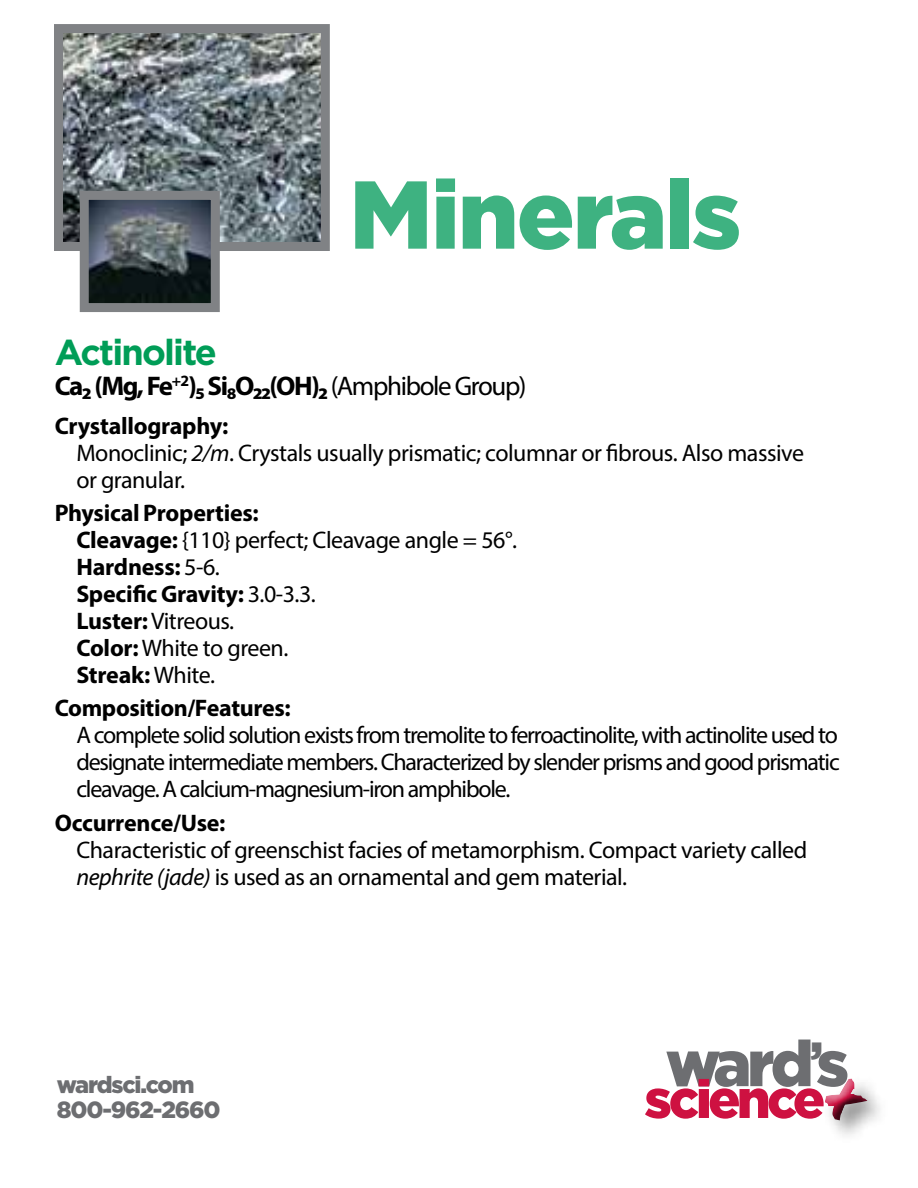
<style>
.page{position:relative;width:918px;height:1188px;background:#fff}
.page>*{position:absolute;margin:0;border:0;box-sizing:border-box;transform-origin:0 0}
.t1{font:900 96px "Gotham";letter-spacing:-.02em;color:#3eb281}
.t2{font:90.6px "Flood Std";color:#ce1141}
.t3{font:900 63.9px "Gotham";color:#6d6e71}
.t4{font:900 53.4px "Gotham";letter-spacing:-.07em;color:#ce1141}
.t5{font:700 36px "Gotham";letter-spacing:-.05em;color:#009d57}
.t6{font:700 27px "Myriad Pro";letter-spacing:-.05em;color:#000}
.t7{font:24px/27px "Myriad Pro";letter-spacing:-.02em;color:#000}
.t8{font:700 24px/27px "Myriad Pro";letter-spacing:-.01em;color:#000}
.t9{font:900 23.4px/25.5px "Gotham";letter-spacing:-.05em;color:#6d6e71}
.s1{font-weight:400}
.s2{font-weight:700}
.s3{font-style:italic}
</style>
<div class="page">
<div style="left:809px;top:1066px;width:79px;height:76px;background:#000;opacity:.7"></div>
<img style="left:64px;top:34px;width:256px;height:207px">
<div style="left:54px;top:24px;width:276px;height:227px;border:9px solid #808285"></div>
<img style="left:90px;top:201px;width:120px;height:101px">
<div style="left:80px;top:191px;width:140px;height:121px;border:9px solid #808285"></div>
<h1 class="t1" style="left:349px;top:159px;width:394px">Minerals</h1>
<h3 class="t5" style="left:55px;top:332px;width:164px">Actinolite</h3>
<p class="t6" style="left:55px;top:369px;width:473px">Ca2 (Mg, Fe<sup>+2</sup>)5 Si8O22(OH)2<span class="s1">(Amphibole Group)</span></p>
<p class="t7" style="left:76px;top:412px;width:729px;text-indent:-22px"><span class="s2">Crystallography:<br></span>Monoclinic; <span class="s3">2/m</span>. Crystals usually prismatic; columnar or fibrous. Also massive or granular.</p>
<p class="t8" style="left:76px;top:499px;width:442px;text-indent:-22px">Physical Properties:<br>Cleavage: <span class="s1">{110} perfect; Cleavage angle = 56°.<br></span>Hardness: <span class="s1">5-6.<br></span>Specific Gravity: <span class="s1">3.0-3.3.<br></span>Luster: <span class="s1">Vitreous.<br></span>Color: <span class="s1">White to green.<br></span>Streak: <span class="s1">White.</span></p>
<p class="t8" style="left:55px;top:694px;width:237px">Composition/Features:</p>
<p class="t7" style="left:76px;top:722px;width:765px;text-align:justify">A complete solid solution exists from tremolite to ferroactinolite, with actinolite used to designate intermediate members. Characterized by slender prisms and good prismatic cleavage. A calcium-magnesium-iron amphibole.</p>
<p class="t8" style="left:55px;top:808px;width:172px">Occurrence/Use:</p>
<p class="t7" style="left:76px;top:836px;width:732px">Characteristic of greenschist facies of metamorphism. Compact variety called <span class="s3">nephrite (jade)</span> is used as an ornamental and gem material.</p>
<p class="t9" style="left:57px;top:1071px;width:165px">wardsci.com<br>800-962-2660</p>
<h3 class="t3" style="left:666px;top:1027px;width:185px">ward<sup>’</sup>s</h3>
<h2 class="t2" style="left:818px;top:1042px;width:58px">+</h2>
<h3 class="t4" style="left:644px;top:1068px;width:182px">science</h3>
</div>
